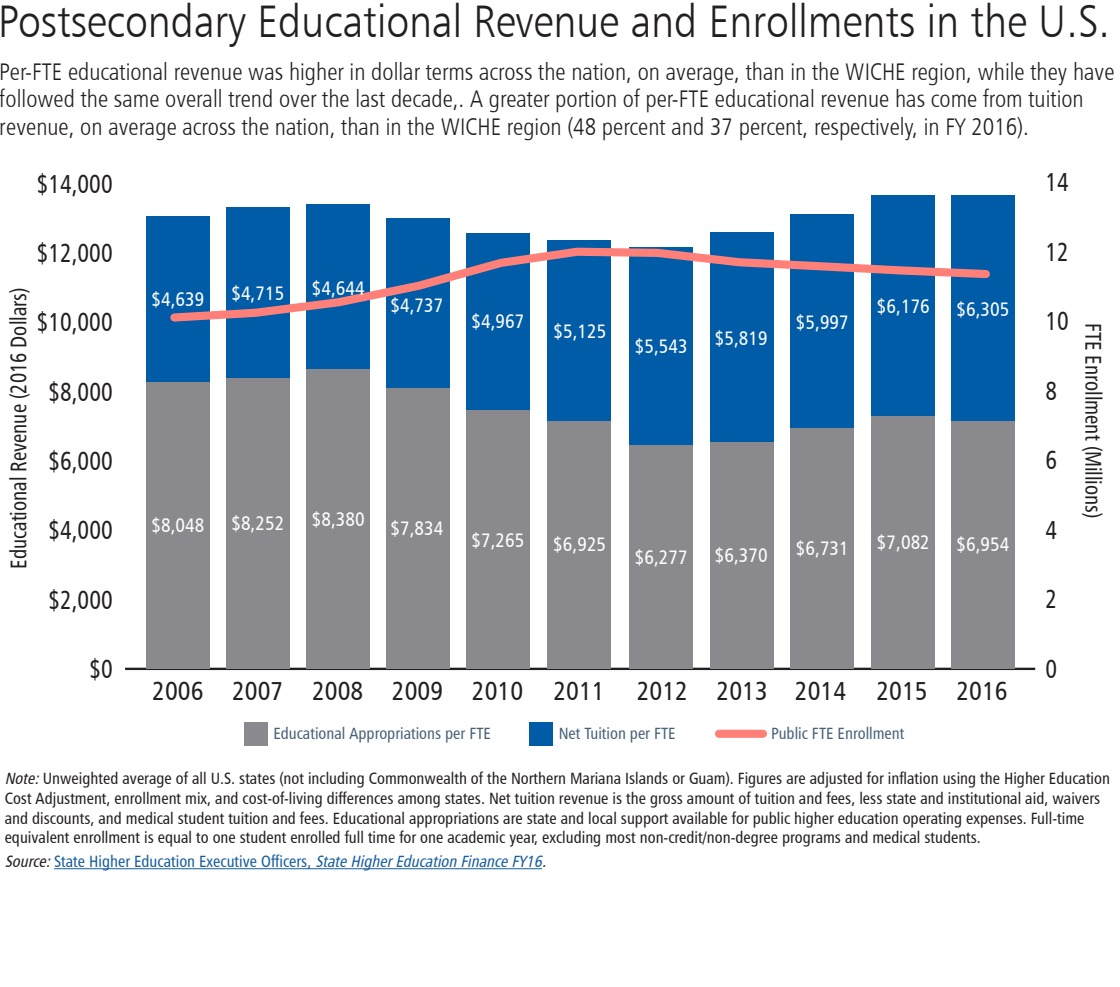
<style>
.page{position:relative;width:1120px;height:987px;background:#fff}
.page>*{position:absolute;margin:0;border:0;box-sizing:border-box;transform-origin:0 0}
.t1{font:45.68px "Humanist 777 BT Light B";color:#231f20;scale:.9 1}
.notes_source_text{font:26.07px "Humanist 777 BT Roman Condensed B";color:#231f20;scale:.91 1}
.notes_source_text-2{font:26.07px "Humanist 777 BT Roman Condensed B";color:#231f20}
.t2{font:23.97px/27.7px "Humanist 777 BT Light Condensed B";color:#231f20}
.t3{font:22.75px "Humanist 777 BT Roman Condensed B";color:#231f20;scale:.91 1}
.notes_source_text-3{font:19.6px "Humanist 777 BT Roman Condensed B";color:#fff}
.notes_source_text-4{font:16.28px/19.6px "Humanist 777 BT Roman Condensed B";color:#231f20}
.notes_source_text-5{font:16.28px "Humanist 777 BT Roman Condensed B";color:#175d9e}
.notes_source_text-6{font:16.28px "Humanist 777 BT Roman Condensed B";color:#476179}
.s1{font-style:italic}
.s2{font-style:italic;color:#231f20}
</style>
<div class="page">
<hr style="left:125px;top:668px;width:910px;height:2px;background:#231f20">
<div style="left:146px;top:382px;width:64px;height:287px;background:#8a8a8e"></div>
<div style="left:226px;top:356px;width:64px;height:313px;background:#8a8a8e"></div>
<div style="left:307px;top:369px;width:63px;height:300px;background:#8a8a8e"></div>
<div style="left:386px;top:382px;width:64px;height:287px;background:#8a8a8e"></div>
<div style="left:467px;top:377px;width:63px;height:292px;background:#8a8a8e"></div>
<div style="left:547px;top:421px;width:64px;height:248px;background:#8a8a8e"></div>
<div style="left:629px;top:444px;width:64px;height:225px;background:#8a8a8e"></div>
<div style="left:710px;top:435px;width:64px;height:234px;background:#8a8a8e"></div>
<div style="left:790px;top:404px;width:64px;height:265px;background:#8a8a8e"></div>
<div style="left:146px;top:217px;width:64px;height:165px;background:#005ca7"></div>
<div style="left:226px;top:207px;width:64px;height:170px;background:#005ca7"></div>
<div style="left:307px;top:205px;width:63px;height:164px;background:#005ca7"></div>
<div style="left:386px;top:219px;width:64px;height:169px;background:#005ca7"></div>
<div style="left:467px;top:233px;width:63px;height:176px;background:#005ca7"></div>
<div style="left:547px;top:240px;width:64px;height:181px;background:#005ca7"></div>
<div style="left:629px;top:247px;width:64px;height:197px;background:#005ca7"></div>
<div style="left:710px;top:233px;width:64px;height:209px;background:#005ca7"></div>
<div style="left:790px;top:214px;width:64px;height:214px;background:#005ca7"></div>
<div style="left:871px;top:415px;width:64px;height:254px;background:#8a8a8e"></div>
<div style="left:951px;top:404px;width:64px;height:265px;background:#8a8a8e"></div>
<div style="left:871px;top:195px;width:64px;height:221px;background:#005ca7"></div>
<div style="left:951px;top:195px;width:64px;height:226px;background:#005ca7"></div>
<hr style="left:54px;top:868px;width:488px;height:1px;background:#175d9e">
<svg style="left:170px;top:244px;width:820px;height:82px"></svg>
<div style="left:244px;top:722px;width:24px;height:24px;background:#8a8a8e"></div>
<div style="left:529px;top:722px;width:24px;height:24px;background:#005ca7"></div>
<div style="left:719px;top:730px;width:44px;height:8px;background:#ff8079"></div>
<p class="t1" style="left:-1px;top:-6px;width:1236px">Postsecondary Educational Revenue and Enrollments in the U.S.</p>
<p class="t2" style="left:0;top:57px;width:1116px">Per-FTE educational revenue was higher in dollar terms across the nation, on average, than in the WICHE region, while they have followed the same overall trend over the last decade,. A greater portion of per-FTE educational revenue has come from tuition revenue, on average across the nation, than in the WICHE region (48 percent and 37 percent, respectively, in FY 2016).</p>
<p class="notes_source_text" style="left:37px;top:168px;width:85px">$14,000</p>
<p class="notes_source_text" style="left:37px;top:237px;width:85px">$12,000</p>
<p class="t3" style="left:4px;top:569px;width:310px;rotate:-90deg">Educational Revenue (2016 Dollars)</p>
<p class="notes_source_text" style="left:37px;top:306px;width:85px">$10,000</p>
<p class="notes_source_text" style="left:48px;top:376px;width:72px">$8,000</p>
<p class="notes_source_text" style="left:48px;top:445px;width:72px">$6,000</p>
<p class="notes_source_text" style="left:48px;top:514px;width:72px">$4,000</p>
<p class="notes_source_text" style="left:48px;top:583px;width:72px">$2,000</p>
<p class="notes_source_text" style="left:89px;top:653px;width:27px">$0</p>
<p class="notes_source_text-3" style="left:152px;top:287px;width:54px">$4,639</p>
<p class="notes_source_text-3" style="left:231px;top:281px;width:54px">$4,715</p>
<p class="notes_source_text-3" style="left:312px;top:276px;width:54px">$4,644</p>
<p class="notes_source_text-3" style="left:391px;top:293px;width:54px">$4,737</p>
<p class="notes_source_text-3" style="left:472px;top:309px;width:54px">$4,967</p>
<p class="notes_source_text-3" style="left:553px;top:319px;width:54px">$5,125</p>
<p class="notes_source_text-3" style="left:635px;top:334px;width:54px">$5,543</p>
<p class="notes_source_text-3" style="left:715px;top:326px;width:54px">$5,819</p>
<p class="notes_source_text-3" style="left:796px;top:310px;width:54px">$5,997</p>
<p class="notes_source_text-3" style="left:877px;top:294px;width:54px">$6,176</p>
<p class="notes_source_text-3" style="left:957px;top:297px;width:54px">$6,305</p>
<p class="notes_source_text-3" style="left:152px;top:513px;width:54px">$8,048</p>
<p class="notes_source_text-3" style="left:231px;top:511px;width:54px">$8,252</p>
<p class="notes_source_text-3" style="left:312px;top:507px;width:54px">$8,380</p>
<p class="notes_source_text-3" style="left:391px;top:516px;width:54px">$7,834</p>
<p class="notes_source_text-3" style="left:472px;top:528px;width:54px">$7,265</p>
<p class="notes_source_text-3" style="left:553px;top:532px;width:54px">$6,925</p>
<p class="notes_source_text-3" style="left:635px;top:545px;width:54px">$6,277</p>
<p class="notes_source_text-3" style="left:715px;top:543px;width:54px">$6,370</p>
<p class="notes_source_text-3" style="left:796px;top:536px;width:54px">$6,731</p>
<p class="notes_source_text-3" style="left:877px;top:530px;width:54px">$7,082</p>
<p class="notes_source_text-3" style="left:957px;top:532px;width:54px">$6,954</p>
<p class="notes_source_text-2" style="left:152px;top:675px;width:857px">2006 2007 2008 2009 2010 2011 2012 2013 2014 2015 2016</p>
<p class="notes_source_text-6" style="left:273px;top:723px;width:219px">Educational Appropriations per FTE</p>
<p class="notes_source_text-6" style="left:559px;top:723px;width:118px">Net Tuition per FTE</p>
<p class="notes_source_text-6" style="left:771px;top:723px;width:135px">Public FTE Enrollment</p>
<p class="notes_source_text" style="left:1045px;top:166px;width:27px">14</p>
<p class="notes_source_text" style="left:1045px;top:235px;width:27px">12</p>
<p class="notes_source_text" style="left:1045px;top:305px;width:27px">10</p>
<p class="notes_source_text" style="left:1045px;top:374px;width:14px">8</p>
<p class="notes_source_text" style="left:1045px;top:444px;width:14px">6</p>
<p class="notes_source_text" style="left:1045px;top:514px;width:14px">4</p>
<p class="t3" style="left:1108px;top:323px;width:216px;rotate:90deg">FTE Enrollment (Millions)</p>
<p class="notes_source_text" style="left:1045px;top:583px;width:14px">2</p>
<p class="notes_source_text" style="left:1045px;top:653px;width:14px">0</p>
<p class="notes_source_text-4" style="left:5px;top:769px;width:1107px"><span class="s1">Note:</span>Unweighted average of all U.S. states (not including Commonwealth of the Northern Mariana Islands or Guam). Figures are adjusted for inflation using the Higher Education Cost Adjustment, enrollment mix, and cost-of-living differences among states. Net tuition revenue is the gross amount of tuition and fees, less state and institutional aid, waivers and discounts, and medical student tuition and fees. Educational appropriations are state and local support available for public higher education operating expenses. Full-time equivalent enrollment is equal to one student enrolled full time for one academic year, excluding most non-credit/non-degree programs and medical students.</p>
<p class="notes_source_text-5" style="left:5px;top:851px;width:547px"><span class="s2">Source:</span>State Higher Education Executive Officers, <span class="s1">StateHigherEducation FinanceFY16</span><span class="s2">.</span></p>
</div>
